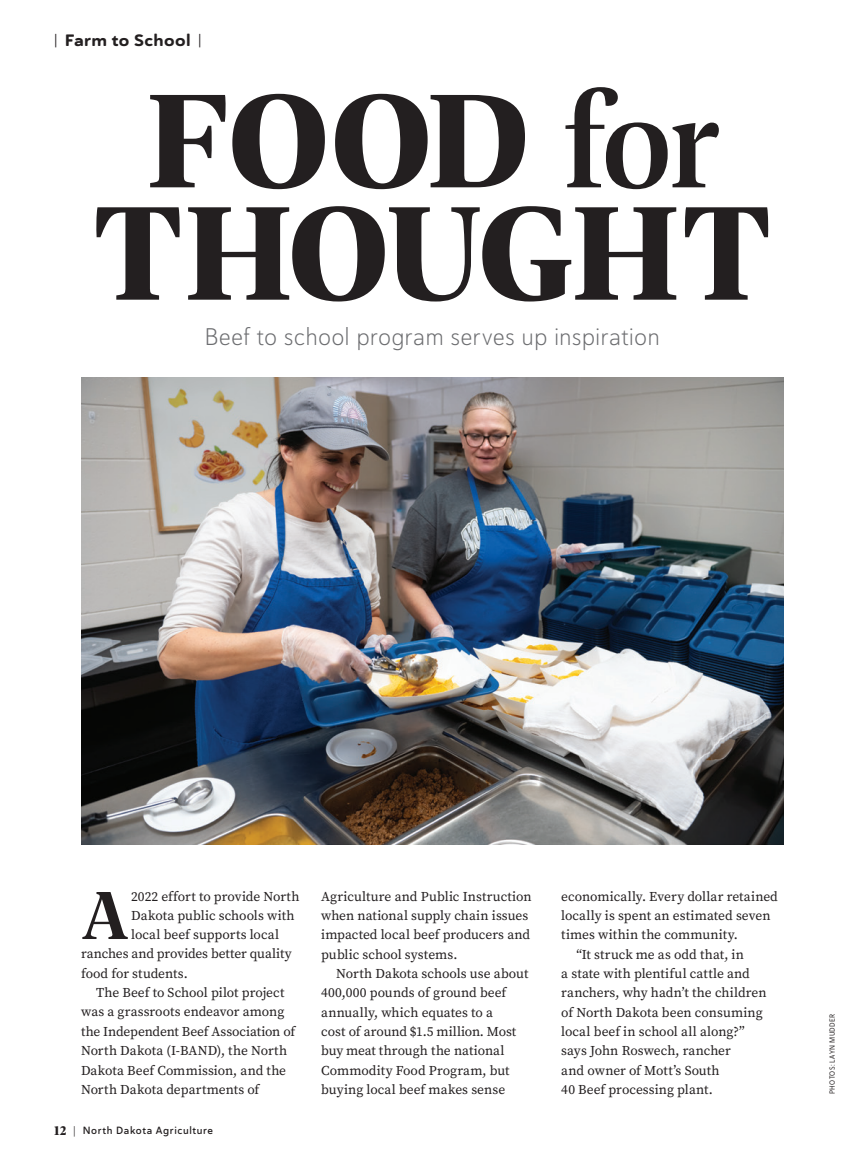
<style>
.page{position:relative;width:851px;height:1175px;background:#fff}
.page>*{position:absolute;margin:0;border:0;box-sizing:border-box;transform-origin:0 0}
.t1{font:700 142.5px "Geller Headline";letter-spacing:-.01em;color:#231f20}
.t2{font:600 72.6px "Geller Headline";color:#231f20}
.t3{font:24px "Haboro Soft Nor Lig";letter-spacing:.005em;color:#6c6d70}
.t4{font:16.5px "Haboro Soft Ext Ex B";letter-spacing:.025em;color:#231f20}
.t5{font:13.5px/19.4px "Source Serif Pro";color:#231f20}
.t6{font:10.5px "Haboro Soft Nor Dem";letter-spacing:.06em;color:#231f20}
.t7{font:7.5px "Haboro Soft Con Reg";letter-spacing:.05em;color:#231f20}
.s1{font-family:"Haboro Soft Nor Boo";font-size:13.5px}
.s2{font-weight:500}
.s3{font-family:"Geller Headline";font-weight:700;font-size:13.5px}
.s4{font-family:"Haboro Soft Nor Lig"}
</style>
<div class="page">
<img style="left:81px;top:377px;width:702px;height:467px">
<p class="t4" style="left:54px;top:30px;width:149px"><span class="s1">|</span> Farm to School <span class="s1">|</span></p>
<h1 class="t1" style="left:145px;top:39px;width:575px">FOOD <span class="s2">for</span></h1>
<h1 class="t1" style="left:93px;top:152px;width:679px">THOUGHT</h1>
<h3 class="t3" style="left:204px;top:320px;width:457px">Beef to school program serves up inspiration</h3>
<h2 class="t2" style="left:81px;top:864px;width:50px">A</h2>
<p class="t5" style="left:131px;top:886px;width:170px">2022 effort to provide North</p>
<p class="t5" style="left:131px;top:905px;width:165px">Dakota public schools with</p>
<p class="t5" style="left:131px;top:924px;width:149px">local beef supports local</p>
<p class="t5" style="left:81px;top:944px;width:212px">ranches and provides better quality</p>
<p class="t5" style="left:81px;top:963px;width:108px">food for students.</p>
<p class="t5" style="left:96px;top:983px;width:190px">The Beef to School pilot project</p>
<p class="t5" style="left:81px;top:1002px;width:205px">was a grassroots endeavor among</p>
<p class="t5" style="left:81px;top:1021px;width:216px">the Independent Beef Association of</p>
<p class="t5" style="left:81px;top:1041px;width:207px">North Dakota (I-BAND), the North</p>
<p class="t5" style="left:81px;top:1060px;width:206px">Dakota Beef Commission, and the</p>
<p class="t5" style="left:81px;top:1079px;width:180px">North Dakota departments of</p>
<p class="t6" style="left:54px;top:1123px;width:161px"><span class="s3">12</span> <span class="s4">|</span> North Dakota Agriculture</p>
<p class="t5" style="left:321px;top:886px;width:212px">Agriculture and Public Instruction when national supply chain issues impacted local beef producers and public school systems.</p>
<p class="t5" style="left:321px;top:963px;width:209px;text-indent:15px">North Dakota schools use about<br>400,000 pounds of ground beef annually, which equates to a<br>cost of around $1.5 million. Most buy meat through the national<br>Commodity Food Program, but buying local beef makes sense</p>
<p class="t5" style="left:561px;top:886px;width:218px">economically. Every dollar retained</p>
<p class="t5" style="left:561px;top:906px;width:211px">locally is spent an estimated seven</p>
<p class="t5" style="left:561px;top:925px;width:178px">times within the community.</p>
<p class="t5" style="left:576px;top:944px;width:169px">“It struck me as odd that, in</p>
<p class="t5" style="left:561px;top:964px;width:190px">a state with plentiful cattle and</p>
<p class="t5" style="left:561px;top:983px;width:207px">ranchers, why hadn’t the children</p>
<p class="t5" style="left:561px;top:1002px;width:203px">of North Dakota been consuming</p>
<p class="t5" style="left:561px;top:1021px;width:185px">local beef in school all along?”</p>
<p class="t5" style="left:561px;top:1041px;width:171px">says John Roswech, rancher</p>
<p class="t5" style="left:561px;top:1060px;width:160px">and owner of Mott’s South</p>
<p class="t5" style="left:561px;top:1079px;width:153px">40 Beef processing plant.</p>
<p class="t7" style="left:827px;top:1094px;width:82px;rotate:-90deg">PHOTOS: LAYN MUDDER</p>
</div>
